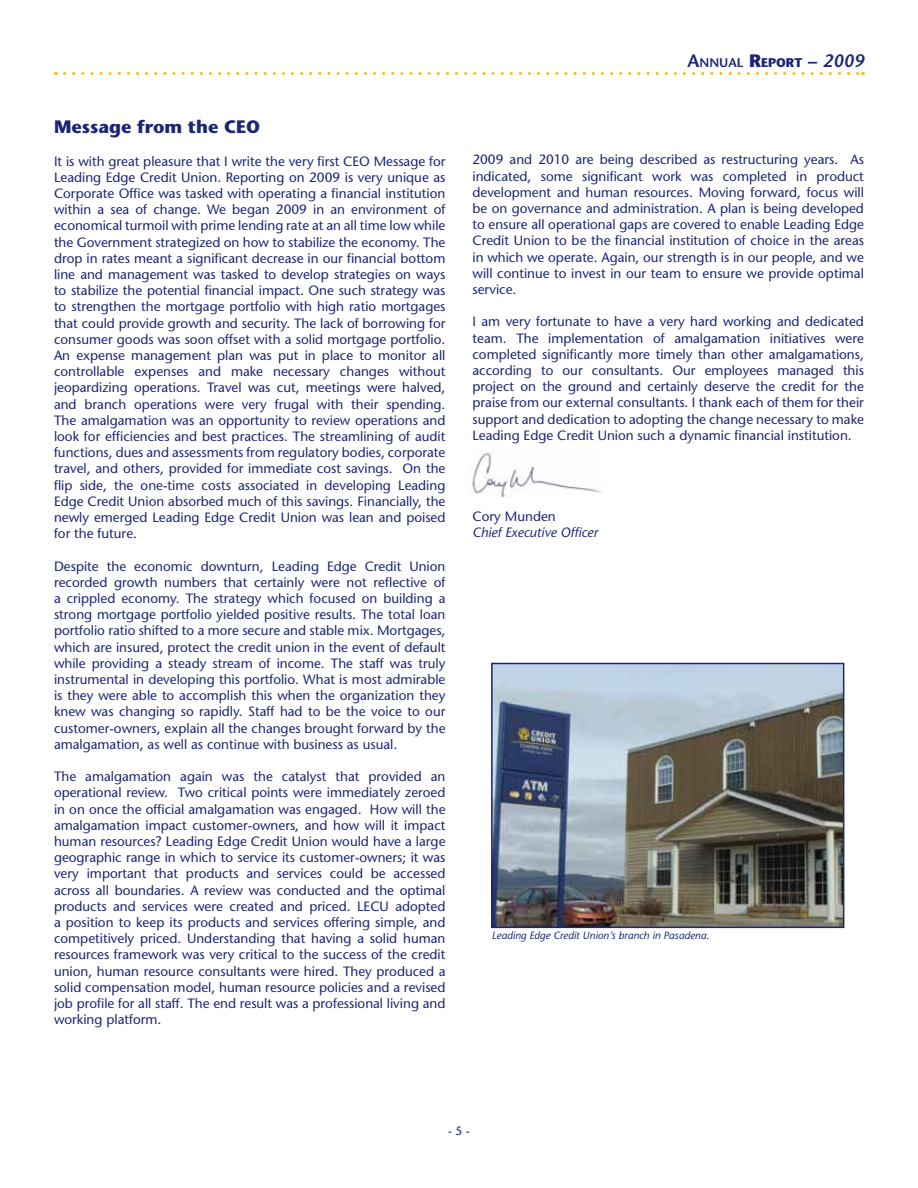
<style>
.page{position:relative;width:918px;height:1188px;background:#fff}
.page>*{position:absolute;margin:0;border:0;box-sizing:border-box;transform-origin:0 0}
.t1{font:700 18px "Stone Sans Std";color:#1c2674}
.t2{font:500 13.5px/16.2px "Stone Sans Std";color:#1c2674;text-align:justify}
.t3{font:italic 500 13.5px "Stone Sans Std";color:#1c2674}
.t4{font:600 12.6px "Stone Sans Std";color:#1c2674}
.t5{font:500 12px "Stone Sans Std";color:#1c2674}
.t6{font:italic 500 10.5px "Stone Sans Std";color:#1c2674}
.s1{font-size:18px}
.s2{font-weight:700;font-size:18px}
.s3{font-weight:700}
.s4{font-style:italic;font-size:18px}
</style>
<div class="page">
<svg style="left:64px;top:72px;width:799px;height:3px"></svg>
<img style="left:468px;top:450px;width:135px;height:48px">
<img style="left:494px;top:666px;width:347px;height:259px">
<div style="left:491px;top:663px;width:353px;height:265px;border:2px solid #1c2674"></div>
<h1 class="t1" style="left:54px;top:116px;width:208px">Message from the CEO</h1>
<p class="t2" style="left:54px;top:153px;width:393px">It is with great pleasure that I write the very first CEO Message for Leading Edge Credit Union. Reporting on 2009 is very unique as Corporate Office was tasked with operating a financial institution within a sea of change. We began 2009 in an environment of economical turmoil with prime lending rate at an all time low while the Government strategized on how to stabilize the economy. The drop in rates meant a significant decrease in our financial bottom line and management was tasked to develop strategies on ways to stabilize the potential financial impact. One such strategy was to strengthen the mortgage portfolio with high ratio mortgages that could provide growth and security. The lack of borrowing for consumer goods was soon offset with a solid mortgage portfolio.<br>An expense management plan was put in place to monitor all controllable expenses and make necessary changes without jeopardizing operations. Travel was cut, meetings were halved, and branch operations were very frugal with their spending.<br>The amalgamation was an opportunity to review operations and look for efficiencies and best practices. The streamlining of audit functions, dues and assessments from regulatory bodies, corporate travel, and others, provided for immediate cost savings. On the flip side, the one-time costs associated in developing Leading Edge Credit Union absorbed much of this savings. Financially, the newly emerged Leading Edge Credit Union was lean and poised for the future.</p>
<p class="t2" style="left:54px;top:558px;width:393px">Despite the economic downturn, Leading Edge Credit Union recorded growth numbers that certainly were not reflective of a crippled economy. The strategy which focused on building a strong mortgage portfolio yielded positive results. The total loan portfolio ratio shifted to a more secure and stable mix. Mortgages, which are insured, protect the credit union in the event of default while providing a steady stream of income. The staff was truly instrumental in developing this portfolio. What is most admirable is they were able to accomplish this when the organization they knew was changing so rapidly. Staff had to be the voice to our customer-owners, explain all the changes brought forward by the amalgamation, as well as continue with business as usual.</p>
<p class="t2" style="left:54px;top:768px;width:393px">The amalgamation again was the catalyst that provided an operational review. Two critical points were immediately zeroed in on once the official amalgamation was engaged. How will the amalgamation impact customer-owners, and how will it impact human resources? Leading Edge Credit Union would have a large geographic range in which to service its customer-owners; it was very important that products and services could be accessed across all boundaries. A review was conducted and the optimal products and services were created and priced. LECU adopted a position to keep its products and services offering simple, and competitively priced. Understanding that having a solid human resources framework was very critical to the success of the credit union, human resource consultants were hired. They produced a solid compensation model, human resource policies and a revised job profile for all staff. The end result was a professional living and working platform.</p>
<p class="t4" style="left:688px;top:55px;width:178px"><span class="s1">A</span>NNUAL <span class="s2">R</span><span class="s3">EPORT</span> <span class="s2">–</span> <span class="s4">2009</span></p>
<p class="t2" style="left:472px;top:152px;width:393px">2009 and 2010 are being described as restructuring years. As indicated, some significant work was completed in product development and human resources. Moving forward, focus will be on governance and administration. A plan is being developed to ensure all operational gaps are covered to enable Leading Edge Credit Union to be the financial institution of choice in the areas in which we operate. Again, our strength is in our people, and we will continue to invest in our team to ensure we provide optimal service.</p>
<p class="t2" style="left:472px;top:314px;width:393px">I am very fortunate to have a very hard working and dedicated team. The implementation of amalgamation initiatives were completed significantly more timely than other amalgamations, according to our consultants. Our employees managed this project on the ground and certainly deserve the credit for the praise from our external consultants. I thank each of them for their support and dedication to adopting the change necessary to make Leading Edge Credit Union such a dynamic financial institution.</p>
<p class="t2" style="left:472px;top:508px;width:85px">Cory Munden</p>
<p class="t3" style="left:472px;top:524px;width:127px">Chief Executive Officer</p>
<p class="t6" style="left:492px;top:929px;width:219px">Leading Edge Credit Union’s branch in Pasadena.</p>
<p class="t5" style="left:448px;top:1123px;width:23px">- 5 -</p>
</div>
